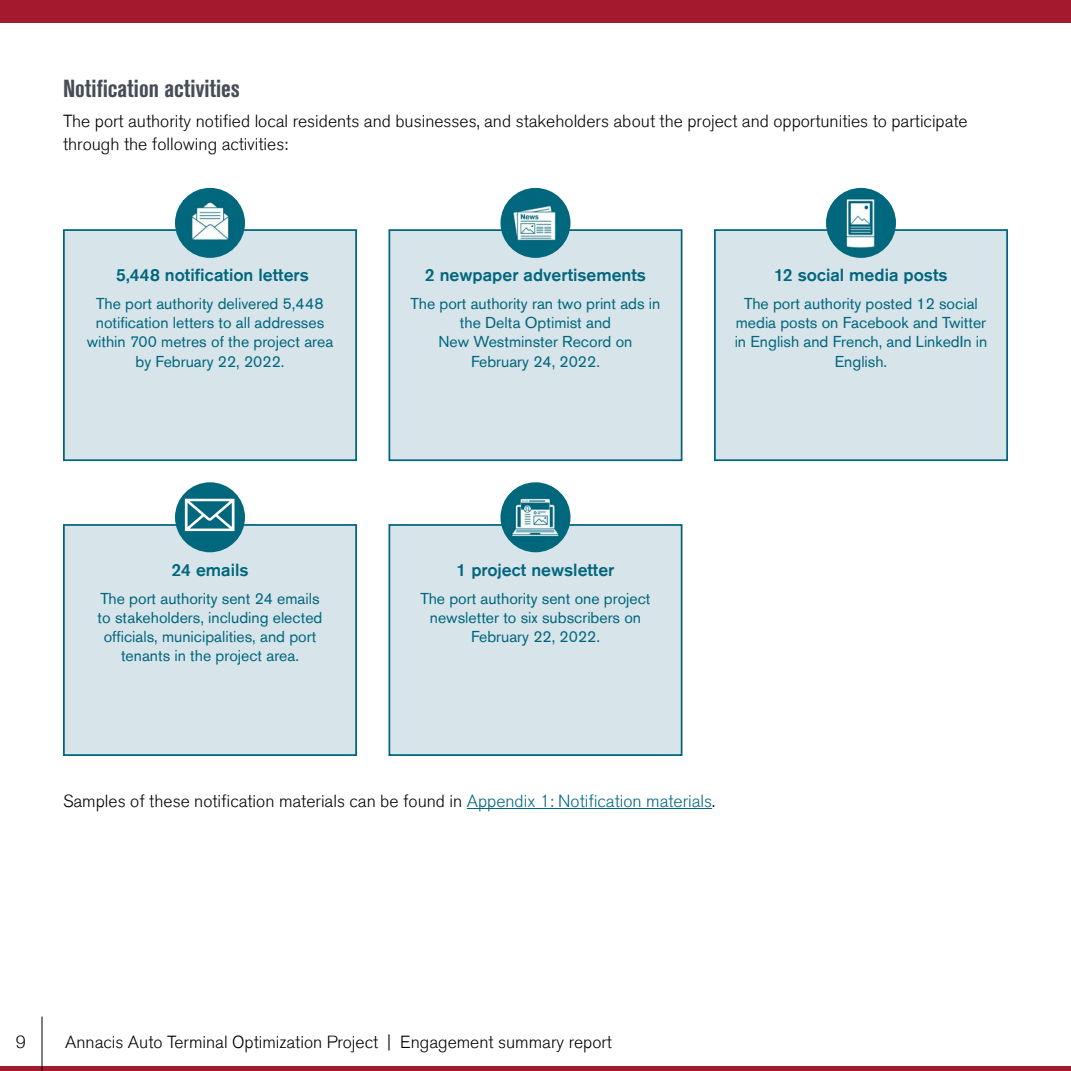
<style>
.page{position:relative;width:1071px;height:1071px;background:#fff}
.page>*{position:absolute;margin:0;border:0;box-sizing:border-box;transform-origin:0 0}
.t1{font:700 condensed 24.5px "Akzidenz Grotesk Std";color:#474c55}
.t2{font:300 17.5px/22.8px "Akzidenz Grotesk Std";color:#000}
.t3{font:500 17.5px "Akzidenz Grotesk Std";color:#00667d}
.t4{font:15.75px/19.2px "Akzidenz Grotesk Std";color:#00667d;text-align:center}
.s1{color:#00667d}
</style>
<div class="page">
<hr style="left:467px;top:808px;width:245px;height:1px;background:#00667d">
<div style="left:389px;top:230px;width:293px;height:230px;background:#d7e4e9"></div>
<div style="left:388px;top:229px;width:294px;height:232px;border:2px solid #00667d"></div>
<div style="left:500px;top:188px;width:70px;height:70px;background:#01677d;border-radius:50%"></div>
<img style="left:511px;top:205px;width:45px;height:36px">
<div style="left:715px;top:230px;width:292px;height:230px;background:#d7e4e9"></div>
<div style="left:714px;top:229px;width:294px;height:232px;border:2px solid #00667d"></div>
<div style="left:826px;top:188px;width:70px;height:70px;background:#01677d;border-radius:50%"></div>
<img style="left:845px;top:199px;width:30px;height:48px">
<div style="left:64px;top:230px;width:292px;height:230px;background:#d7e4e9"></div>
<div style="left:63px;top:229px;width:294px;height:232px;border:2px solid #00667d"></div>
<div style="left:175px;top:188px;width:70px;height:70px;background:#01677d;border-radius:50%"></div>
<img style="left:191px;top:200px;width:39px;height:41px">
<div style="left:64px;top:525px;width:292px;height:230px;background:#d7e4e9"></div>
<div style="left:63px;top:524px;width:294px;height:232px;border:2px solid #00667d"></div>
<div style="left:175px;top:482px;width:70px;height:70px;background:#01677d;border-radius:50%"></div>
<div style="left:389px;top:525px;width:293px;height:230px;background:#d7e4e9"></div>
<div style="left:388px;top:524px;width:294px;height:232px;border:2px solid #00667d"></div>
<div style="left:500px;top:482px;width:70px;height:70px;background:#01677d;border-radius:50%"></div>
<img style="left:511px;top:498px;width:48px;height:39px">
<svg style="left:185px;top:499px;width:49px;height:32px"></svg>
<div style="left:0;top:1066px;width:720px;height:5px;background:#a31a2d"></div>
<div style="left:720px;top:1066px;width:350px;height:5px;background:#a31a2d"></div>
<hr style="left:42px;top:1017px;width:1px;height:54px;background:#000">
<div style="left:0;top:0;width:1071px;height:23px;background:#a31a2d"></div>
<h1 class="t1" style="left:63px;top:75px;width:179px">Notification activities</h1>
<p class="t2" style="left:63px;top:110px;width:906px">The port authority notified local residents and businesses, and stakeholders about the project and opportunities to participate through the following activities:</p>
<p class="t3" style="left:116px;top:264px;width:194px">5,448 notification letters</p>
<p class="t4" style="left:87px;top:294px;width:248px">The port authority delivered 5,448 notification letters to all addresses within 700 metres of the project area by February 22, 2022.</p>
<p class="t3" style="left:425px;top:264px;width:223px">2 newpaper advertisements</p>
<p class="t4" style="left:411px;top:294px;width:251px">The port authority ran two print ads in the Delta Optimist and<br>New Westminster Record on<br>February 24, 2022.</p>
<p class="t3" style="left:774px;top:264px;width:175px">12 social media posts</p>
<p class="t4" style="left:735px;top:294px;width:254px">The port authority posted 12 social media posts on Facebook and Twitter in English and French, and LinkedIn in<br>English.</p>
<p class="t3" style="left:171px;top:559px;width:79px">24 emails</p>
<p class="t4" style="left:98px;top:589px;width:226px">The port authority sent 24 emails to stakeholders, including elected officials, municipalities, and port tenants in the project area.</p>
<p class="t3" style="left:456px;top:559px;width:160px">1 project newsletter</p>
<p class="t4" style="left:420px;top:589px;width:232px">The port authority sent one project newsletter to six subscribers on<br>February 22, 2022.</p>
<p class="t2" style="left:63px;top:790px;width:654px">Samples of these notification materials can be found in <span class="s1">Appendix 1: Notification materials</span>.</p>
<p class="t2" style="left:16px;top:1031px;width:12px">9</p>
<p class="t2" style="left:65px;top:1031px;width:548px">Annacis Auto Terminal Optimization Project | Engagement summary report</p>
</div>
